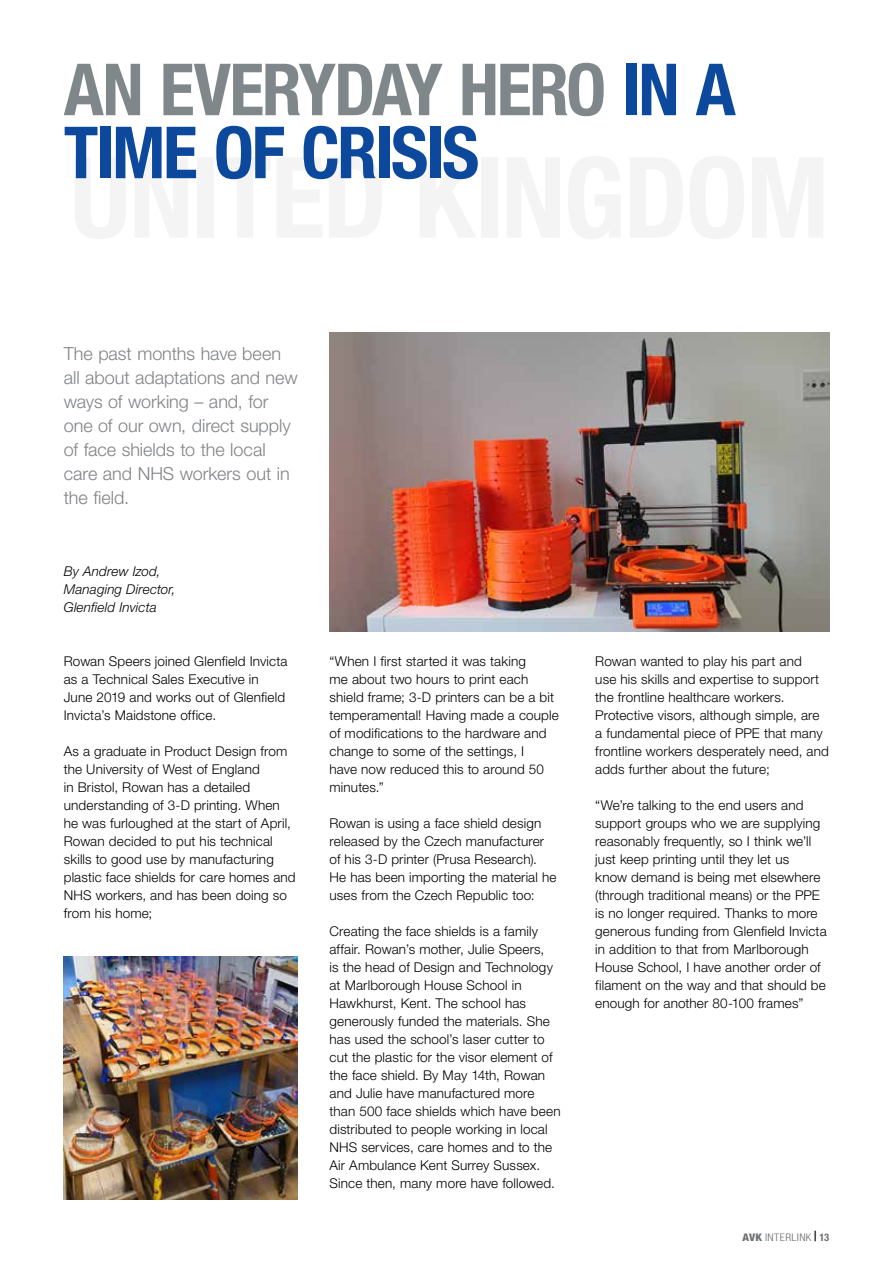
<style>
.page{position:relative;width:893px;height:1263px;background:#fff}
.page>*{position:absolute;margin:0;border:0;box-sizing:border-box;transform-origin:0 0}
.t1{font:700 condensed 72px/63px "Helvetica Neue LT Pro";letter-spacing:-.035em;color:#0c499c}
.t2{font:300 18px/24px "Helvetica Neue LT Pro";color:#808285}
.t3{font:300 13.5px/18px "Helvetica Neue LT Pro";letter-spacing:.01em;color:#000}
.t4{font:italic 300 13.5px/18px "Helvetica Neue LT Pro";letter-spacing:.01em;color:#000}
.t5{font:300 condensed 10.5px "Helvetica Neue LT Pro";letter-spacing:.035em;color:#6d6e71;scale:1.1 1}
.s1{color:#7f878b}
.s2{font-weight:800}
.s3{font-weight:700;font-stretch:normal;color:#000}
.s4{font-weight:700}
</style>
<div class="page">
<img style="left:330px;top:332px;width:499px;height:299px">
<img style="left:64px;top:957px;width:234px;height:242px">
<h1 class="t1" style="left:64px;top:57px;width:673px"><span class="s1">AN EVERYDAY HERO</span> IN A<br>TIME OF CRISIS</h1>
<h2 class="t2" style="left:64px;top:341px;width:235px">The past months have been all about adaptations and new ways of working – and, for one of our own, direct supply of face shields to the local care and NHS workers out in the field.</h2>
<p class="t4" style="left:64px;top:562px;width:113px">By Andrew Izod,<br>Managing Director,<br>Glenfield Invicta</p>
<p class="t3" style="left:64px;top:652px;width:225px">Rowan Speers joined Glenfield Invicta as a Technical Sales Executive in June 2019 and works out of Glenfield Invicta’s Maidstone office.</p>
<p class="t3" style="left:64px;top:742px;width:233px">As a graduate in Product Design from the University of West of England<br>in Bristol, Rowan has a detailed understanding of 3-D printing. When he was furloughed at the start of April, Rowan decided to put his technical skills to good use by manufacturing plastic face shields for care homes and NHS workers, and has been doing so from his home;</p>
<p class="t3" style="left:330px;top:652px;width:231px">“When I first started it was taking<br>me about two hours to print each shield frame; 3-D printers can be a bit temperamental! Having made a couple of modifications to the hardware and change to some of the settings, I<br>have now reduced this to around 50 minutes.”</p>
<p class="t3" style="left:330px;top:814px;width:228px">Rowan is using a face shield design released by the Czech manufacturer of his 3-D printer (Prusa Research).<br>He has been importing the material he uses from the Czech Republic too:</p>
<p class="t3" style="left:330px;top:922px;width:233px">Creating the face shields is a family affair. Rowan’s mother, Julie Speers,<br>is the head of Design and Technology at Marlborough House School in Hawkhurst, Kent. The school has generously funded the materials. She has used the school’s laser cutter to cut the plastic for the visor element of the face shield. By May 14th, Rowan and Julie have manufactured more than 500 face shields which have been distributed to people working in local NHS services, care homes and to the Air Ambulance Kent Surrey Sussex.<br>Since then, many more have followed.</p>
<p class="t3" style="left:595px;top:652px;width:235px">Rowan wanted to play his part and<br>use his skills and expertise to support the frontline healthcare workers.<br>Protective visors, although simple, are a fundamental piece of PPE that many frontline workers desperately need, and adds further about the future;</p>
<p class="t3" style="left:595px;top:796px;width:233px">“We’re talking to the end users and support groups who we are supplying reasonably frequently, so I think we’ll just keep printing until they let us<br>know demand is being met elsewhere (through traditional means) or the PPE is no longer required. Thanks to more generous funding from Glenfield Invicta in addition to that from Marlborough House School, I have another order of filament on the way and that should be enough for another 80-100 frames”</p>
<p class="t5" style="left:743px;top:1231px;width:80px"><span class="s2">AVK</span> INTERLINK <span class="s3">|</span> <span class="s4">13</span></p>
</div>
